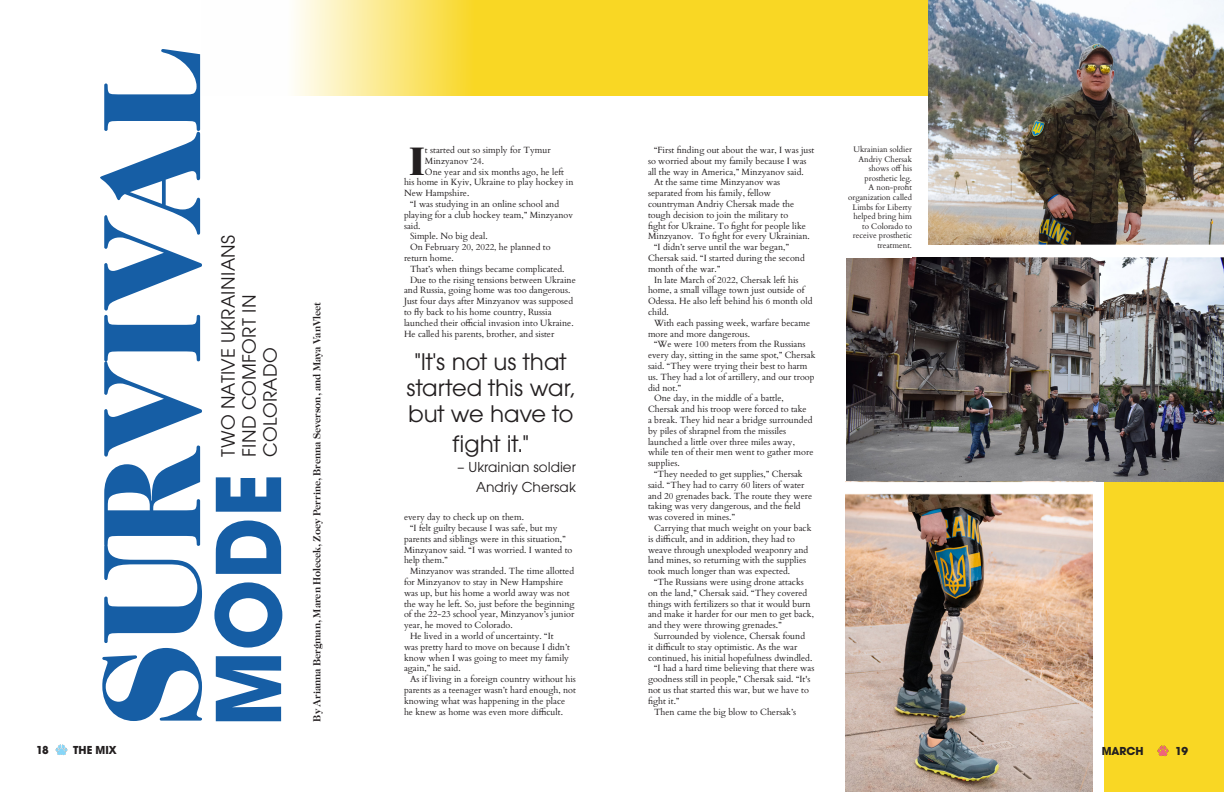
<style>
.page{position:relative;width:1224px;height:792px;background:#fff}
.page>*{position:absolute;margin:0;border:0;box-sizing:border-box;transform-origin:0 0}
.t1{font:900 148.4px "AYT Caslon";color:#165ea5;scale:.94 1}
.t2{font:700 97.5px "AYT Avalon";color:#165ea5;scale:.94 1}
.t3{font:900 42.4px "AYT Caslon";color:#231f20}
.t4{font:25px/26px "AYT Avalon";color:#231f20;text-align:center}
.t5{font:20px/21px "AYT Avalon";letter-spacing:.015em;color:#231f20}
.t6{font:15px "AYT Avalon";color:#231f20}
.t7{font:700 12px "AYT Avalon";color:#231f20}
.t8{font:700 11px "AYT Caslon";color:#231f20}
.t9{font:9px/10.8px "Cardo";color:#231f20}
.t10{font:8px/9.6px "Cardo";color:#231f20;text-align:right}
</style>
<div class="page">
<div style="left:1104px;top:82px;width:120px;height:710px;background:#f9d724"></div>
<svg style="left:294px;top:0;width:318px;height:96px"></svg>
<div style="left:612px;top:0;width:612px;height:96px;background:#f9d724"></div>
<img style="left:929px;top:0;width:295px;height:245px">
<img style="left:847px;top:257px;width:377px;height:225px">
<img style="left:845px;top:494px;width:248px;height:298px">
<img style="left:55px;top:744px;width:13px;height:12px">
<img style="left:1157px;top:745px;width:12px;height:11px">
<div style="left:841px;top:482px;width:255px;height:12px;background:#fff;border:1px solid #fff"></div>
<svg style="left:1104px;top:245px;width:120px;height:12px"></svg>
<p class="t1" style="left:69px;top:726px;width:724px;rotate:-90deg">SURVIVAL</p>
<p class="t5" style="left:217px;top:457px;width:224px;rotate:-90deg">TWO NATIVE UKRAINIANS<br>FIND COMFORT IN<br>COLORADO</p>
<p class="t2" style="left:189px;top:726px;width:271px;rotate:-90deg">MODE</p>
<p class="t8" style="left:311px;top:722px;width:421px;rotate:-90deg">By Arianna Bergman, Maren Holecek, Zoey Perrine, Brenna Severson, and Maya VanVleet</p>
<p class="t3" style="left:409px;top:137px;width:17px">I</p>
<p class="t9" style="left:425px;top:144px;width:127px">t started out so simply for Tymur</p>
<p class="t9" style="left:425px;top:155px;width:61px">Minzyanov ‘24.</p>
<p class="t9" style="left:425px;top:166px;width:141px">One year and six months ago, he left</p>
<p class="t9" style="left:404px;top:176px;width:171px">his home in Kyiv, Ukraine to play hockey in</p>
<p class="t9" style="left:404px;top:187px;width:67px">New Hampshire.</p>
<p class="t9" style="left:404px;top:198px;width:171px;text-indent:6px">“I was studying in an online school and playing for a club hockey team,” Minzyanov said.</p>
<p class="t9" style="left:410px;top:230px;width:79px">Simple. No big deal.</p>
<p class="t9" style="left:404px;top:241px;width:148px;text-indent:6px">On February 20, 2022, he planned to return home.</p>
<p class="t9" style="left:410px;top:263px;width:156px">That’s when things became complicated.</p>
<p class="t9" style="left:404px;top:274px;width:173px;text-indent:6px">Due to the rising tensions between Ukraine and Russia, going home was too dangerous.<br>Just four days after Minzyanov was supposed to fly back to his home country, Russia launched their official invasion into Ukraine.<br>He called his parents, brother, and sister</p>
<p class="t4" style="left:406px;top:348px;width:170px">"It's not us that started this war, but we have to</p>
<p class="t4" style="left:453px;top:430px;width:78px">fight it."</p>
<p class="t6" style="left:457px;top:458px;width:120px">– Ukrainian soldier</p>
<p class="t6" style="left:476px;top:478px;width:101px">Andriy Chersak</p>
<p class="t9" style="left:404px;top:511px;width:121px">every day to check up on them.</p>
<p class="t9" style="left:404px;top:522px;width:170px;text-indent:6px">“I felt guilty because I was safe, but my parents and siblings were in this situation,” Minzyanov said. “I was worried. I wanted to help them.”</p>
<p class="t9" style="left:404px;top:565px;width:172px;text-indent:6px">Minzyanov was stranded. The time allotted for Minzyanov to stay in New Hampshire was up, but his home a world away was not the way he left. So, just before the beginning of the 22-23 school year, Minzyanov’s junior year, he moved to Colorado.</p>
<p class="t9" style="left:404px;top:630px;width:167px;text-indent:6px">He lived in a world of uncertainty. “It was pretty hard to move on because I didn’t know when I was going to meet my family again,” he said.</p>
<p class="t9" style="left:404px;top:673px;width:173px;text-indent:6px">As if living in a foreign country without his parents as a teenager wasn’t hard enough, not knowing what was happening in the place he knew as home was even more difficult.</p>
<p class="t9" style="left:648px;top:144px;width:168px;text-indent:6px">“First finding out about the war, I was just so worried about my family because I was all the way in America,” Minzyanov said.</p>
<p class="t9" style="left:648px;top:176px;width:163px;text-indent:6px">At the same time Minzyanov was separated from his family, fellow countryman Andriy Chersak made the tough decision to join the military to<br>fight for Ukraine. To fight for people like Minzyanov. To fight for every Ukrainian.</p>
<p class="t9" style="left:648px;top:241px;width:158px;text-indent:6px">“I didn’t serve until the war began,”<br>Chersak said. “I started during the second month of the war.”</p>
<p class="t9" style="left:648px;top:274px;width:166px;text-indent:6px">In late March of 2022, Chersak left his home, a small village town just outside of<br>Odessa. He also left behind his 6 month old child.</p>
<p class="t9" style="left:648px;top:317px;width:164px;text-indent:6px">With each passing week, warfare became more and more dangerous.</p>
<p class="t9" style="left:648px;top:338px;width:169px;text-indent:6px">“We were 100 meters from the Russians every day, sitting in the same spot,” Chersak said. “They were trying their best to harm us. They had a lot of artillery, and our troop did not.”</p>
<p class="t9" style="left:648px;top:392px;width:167px;text-indent:6px">One day, in the middle of a battle, Chersak and his troop were forced to take<br>a break. They hid near a bridge surrounded by piles of shrapnel from the missiles launched a little over three miles away, while ten of their men went to gather more supplies.</p>
<p class="t9" style="left:648px;top:468px;width:166px;text-indent:6px">“They needed to get supplies,” Chersak said. “They had to carry 60 liters of water and 20 grenades back. The route they were taking was very dangerous, and the field was covered in mines.”</p>
<p class="t9" style="left:648px;top:522px;width:165px;text-indent:6px">Carrying that much weight on your back is difficult, and in addition, they had to weave through unexploded weaponry and land mines, so returning with the supplies took much longer than was expected.</p>
<p class="t9" style="left:648px;top:576px;width:168px;text-indent:6px">“The Russians were using drone attacks on the land,” Chersak said. “They covered things with fertilizers so that it would burn and make it harder for our men to get back, and they were throwing grenades.”</p>
<p class="t9" style="left:648px;top:630px;width:166px;text-indent:6px">Surrounded by violence, Chersak found it difficult to stay optimistic. As the war continued, his initial hopefulness dwindled.</p>
<p class="t9" style="left:648px;top:662px;width:168px;text-indent:6px">“I had a hard time believing that there was goodness still in people,” Chersak said. “It's not us that started this war, but we have to fight it.”</p>
<p class="t9" style="left:654px;top:706px;width:144px">Then came the big blow to Chersak’s</p>
<p class="t10" style="left:848px;top:144px;width:65px">Ukrainian soldier<br>Andriy Chersak shows off his prosthetic leg.<br>A non-profit organization called<br>Limbs for Liberty helped bring him to Colorado to receive prosthetic treatment.</p>
<p class="t7" style="left:36px;top:743px;width:14px">18</p>
<p class="t7" style="left:73px;top:743px;width:45px">THE MIX</p>
<p class="t7" style="left:1102px;top:743px;width:43px">MARCH</p>
<p class="t7" style="left:1175px;top:743px;width:14px">19</p>
</div>
